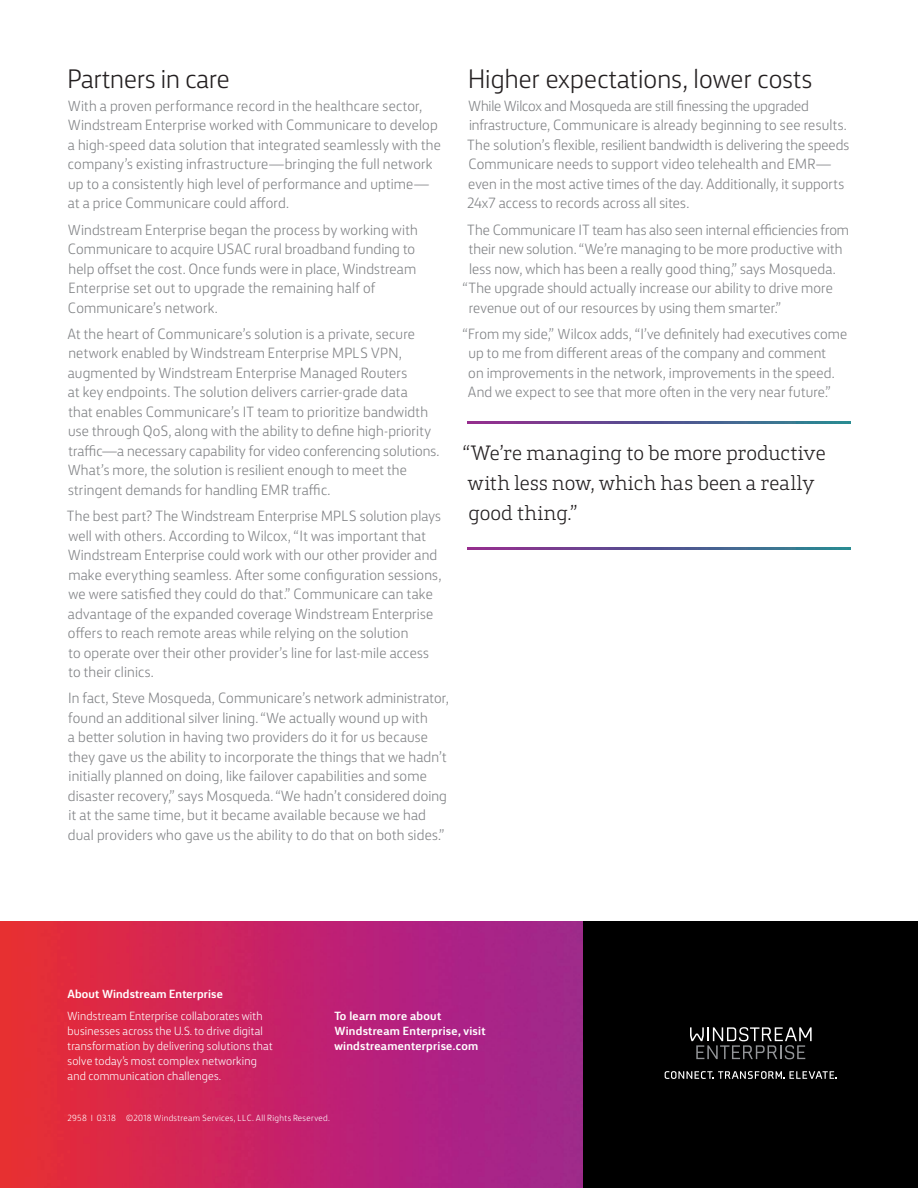
<style>
.page{position:relative;width:918px;height:1188px;background:#fff}
.page>*{position:absolute;margin:0;border:0;box-sizing:border-box;transform-origin:0 0}
.Subhead_LIght_18_SB{font:300 27px "FS Silas Sans";letter-spacing:.005em;color:#231f20}
.Quote_Slab_14{font:300 21px/30px "FS Silas Slab";color:#231f20}
.Body_10_13{font:300 15px/19.5px "FS Silas Sans";letter-spacing:.01em;color:#808285}
.Body_8{font:300 12px/15px "FS Silas Sans";letter-spacing:.015em;color:#fff}
.Body_8-2{font:700 12px/15px "FS Silas Sans";letter-spacing:.02em;color:#fff}
.Legal_6{font:300 9px "FS Silas Sans";letter-spacing:.035em;color:#fff}
</style>
<div class="page">
<img style="left:0;top:922px;width:584px;height:266px">
<div style="left:584px;top:922px;width:334px;height:266px;background:#000"></div>
<img style="left:468px;top:422px;width:382px;height:2px">
<img style="left:468px;top:547px;width:382px;height:2px">
<svg style="left:665px;top:1071px;width:172px;height:8px"></svg>
<svg style="left:690px;top:1027px;width:122px;height:32px"></svg>
<p class="Subhead_LIght_18_SB" style="left:68px;top:58px;width:164px">Partners in care</p>
<p class="Body_10_13" style="left:68px;top:95px;width:375px">With a proven performance record in the healthcare sector, Windstream Enterprise worked with Communicare to develop a high-speed data solution that integrated seamlessly with the company’s existing infrastructure—bringing the full network up to a consistently high level of performance and uptime— at a price Communicare could afford.</p>
<p class="Body_10_13" style="left:68px;top:218px;width:351px">Windstream Enterprise began the process by working with Communicare to acquire USAC rural broadband funding to help offset the cost. Once funds were in place, Windstream Enterprise set out to upgrade the remaining half of Communicare’s network.</p>
<p class="Body_10_13" style="left:67px;top:323px;width:373px">At the heart of Communicare’s solution is a private, secure network enabled by Windstream Enterprise MPLS VPN, augmented by Windstream Enterprise Managed Routers<br>at key endpoints. The solution delivers carrier-grade data<br>that enables Communicare’s IT team to prioritize bandwidth use through QoS, along with the ability to define high-priority traffic—a necessary capability for video conferencing solutions.<br>What’s more, the solution is resilient enough to meet the stringent demands for handling EMR traffic.</p>
<p class="Body_10_13" style="left:67px;top:505px;width:376px">The best part? The Windstream Enterprise MPLS solution plays well with others. According to Wilcox, “It was important that Windstream Enterprise could work with our other provider and make everything seamless. After some configuration sessions, we were satisfied they could do that.” Communicare can take advantage of the expanded coverage Windstream Enterprise offers to reach remote areas while relying on the solution<br>to operate over their other provider’s line for last-mile access to their clinics.</p>
<p class="Body_10_13" style="left:68px;top:687px;width:382px">In fact, Steve Mosqueda, Communicare’s network administrator, found an additional silver lining. “We actually wound up with<br>a better solution in having two providers do it for us because they gave us the ability to incorporate the things that we hadn’t initially planned on doing, like failover capabilities and some disaster recovery,” says Mosqueda. “We hadn’t considered doing it at the same time, but it became available because we had dual providers who gave us the ability to do that on both sides.”</p>
<p class="Subhead_LIght_18_SB" style="left:468px;top:58px;width:346px">Higher expectations, lower costs</p>
<p class="Body_10_13" style="left:467px;top:95px;width:384px">While Wilcox and Mosqueda are still finessing the upgraded infrastructure, Communicare is already beginning to see results.<br>The solution’s flexible, resilient bandwidth is delivering the speeds Communicare needs to support video telehealth and EMR— even in the most active times of the day. Additionally, it supports 24x7 access to records across all sites.</p>
<p class="Body_10_13" style="left:467px;top:218px;width:383px">The Communicare IT team has also seen internal efficiencies from</p>
<p class="Body_10_13" style="left:469px;top:238px;width:375px">their new solution. “We’re managing to be more productive with</p>
<p class="Body_10_13" style="left:469px;top:257px;width:368px">less now, which has been a really good thing,” says Mosqueda.</p>
<p class="Body_10_13" style="left:463px;top:277px;width:372px">“The upgrade should actually increase our ability to drive more</p>
<p class="Body_10_13" style="left:469px;top:296px;width:314px">revenue out of our resources by using them smarter.”</p>
<p class="Body_10_13" style="left:468px;top:323px;width:381px;text-indent:-5px">“From my side,” Wilcox adds, “I’ve definitely had executives come up to me from different areas of the company and comment<br>on improvements in the network, improvements in the speed.<br>And we expect to see that more often in the very near future.”</p>
<p class="Quote_Slab_14" style="left:462px;top:436px;width:365px">“We’re managing to be more productive with less now, which has been a really good thing.”</p>
<p class="Body_8-2" style="left:68px;top:986px;width:157px">About Windstream Enterprise</p>
<p class="Body_8" style="left:68px;top:1008px;width:207px">Windstream Enterprise collaborates with businesses across the U.S. to drive digital transformation by delivering solutions that solve today’s most complex networking and communication challenges.</p>
<p class="Body_8-2" style="left:334px;top:1007px;width:153px">To learn more about<br>Windstream Enterprise, visit windstreamenterprise.com</p>
<p class="Legal_6" style="left:68px;top:1111px;width:50px">2958 I 03.18</p>
<p class="Legal_6" style="left:126px;top:1111px;width:205px">©2018 Windstream Services, LLC. All Rights Reserved.</p>
</div>
